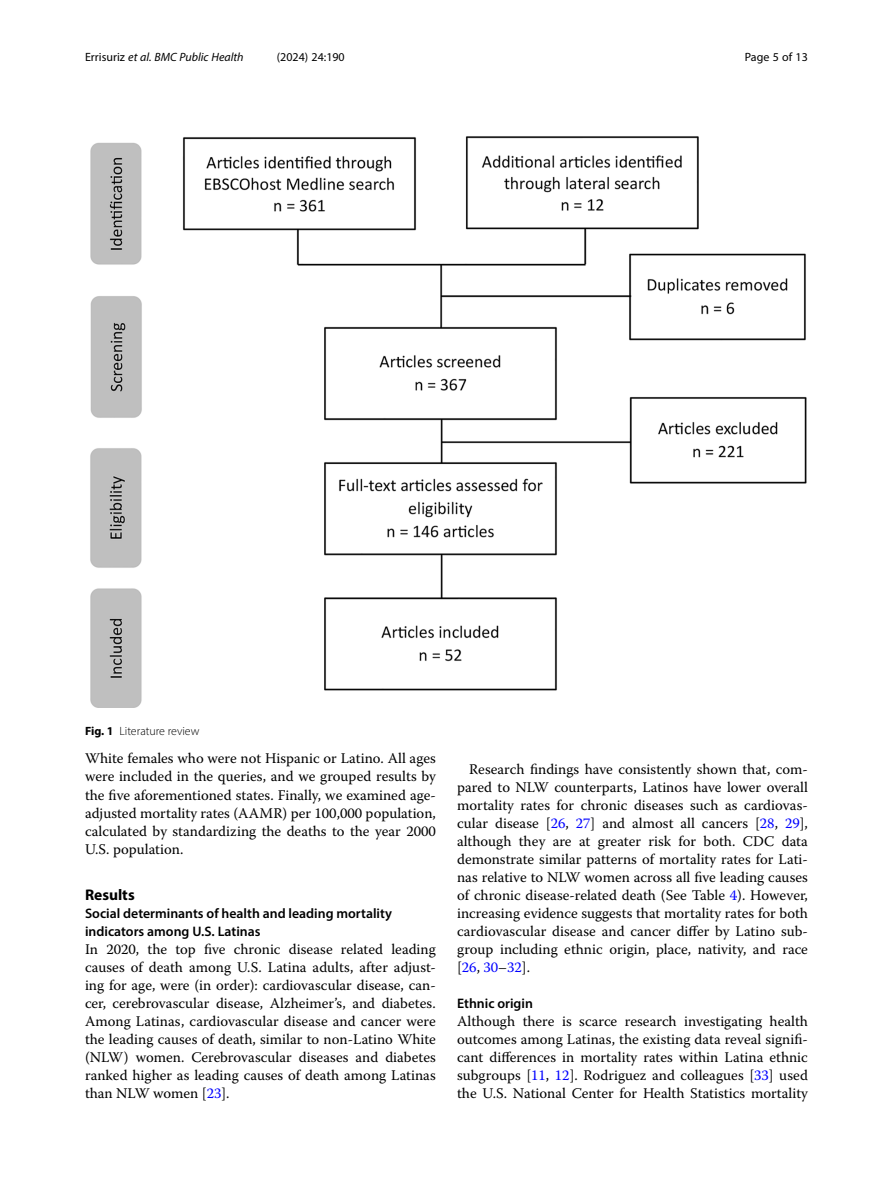
<style>
.page{position:relative;width:893px;height:1191px;background:#fff}
.page>*{position:absolute;margin:0;border:0;box-sizing:border-box;transform-origin:0 0}
.Head_1{font:700 15.45px "Myriad Pro";color:#000}
.Body_Text{font:14.7px/18px "Warnock Pro";color:#000;text-align:justify}
.Body_Text_Indent{font:14.7px/18px "Warnock Pro";color:#000;text-align:justify}
.Formalpara_RuninHead{font:14.7px/18px "Warnock Pro";color:#000;text-align:justify}
.Head_2_After_1{font:600 13.8px/18px "Myriad Pro";color:#000}
.Head_2{font:600 13.8px "Myriad Pro";color:#000}
.t1{font:italic 12px "Myriad Pro";color:#000}
.t2{font:12px "Myriad Pro";color:#000}
.Figure_Caption{font:300 12px "Myriad Pro";color:#000}
.s1{font-style:normal}
.s2{font-weight:700}
.s3{color:#00f}
</style>
<div class="page">
<img style="left:90px;top:136px;width:717px;height:571px">
<p class="t1" style="left:85px;top:50px;width:160px"><span class="s1">Errisuriz</span> et al. BMC Public Health</p>
<p class="t2" style="left:277px;top:50px;width:70px">(2024) 24:190</p>
<p class="t2" style="left:745px;top:50px;width:65px">Page 5 of 13</p>
<p class="Figure_Caption" style="left:85px;top:723px;width:116px"><span class="s2">Fig. 1</span> Literature review</p>
<p class="Formalpara_RuninHead" style="left:85px;top:749px;width:352px">White females who were not Hispanic or Latino. All ages were included in the queries, and we grouped results by the five aforementioned states. Finally, we examined age&shy;adjusted mortality rates (AAMR) per 100,000 population, calculated by standardizing the deaths to the year 2000<br>U.S. population.</p>
<p class="Head_1" style="left:85px;top:885px;width:51px">Results</p>
<p class="Head_2_After_1" style="left:85px;top:904px;width:308px">Social determinants of health and leading mortality indicators among U.S. Latinas</p>
<p class="Body_Text" style="left:85px;top:940px;width:352px">In 2020, the top five chronic disease related leading causes of death among U.S. Latina adults, after adjust&shy;ing for age, were (in order): cardiovascular disease, can&shy;cer, cerebrovascular disease, Alzheimer’s, and diabetes.<br>Among Latinas, cardiovascular disease and cancer were the leading causes of death, similar to non-Latino White (NLW) women. Cerebrovascular diseases and diabetes ranked higher as leading causes of death among Latinas than NLW women [<span class="s3">23</span>].</p>
<p class="Body_Text_Indent" style="left:457px;top:760px;width:352px;text-indent:12px">Research findings have consistently shown that, com&shy;pared to NLW counterparts, Latinos have lower overall mortality rates for chronic diseases such as cardiovas&shy;cular disease [<span class="s3">26</span>, <span class="s3">27</span>] and almost all cancers [<span class="s3">28</span>, <span class="s3">29</span>], although they are at greater risk for both. CDC data demonstrate similar patterns of mortality rates for Lati&shy;nas relative to NLW women across all five leading causes of chronic disease-related death (See Table <span class="s3">4</span>). However, increasing evidence suggests that mortality rates for both cardiovascular disease and cancer differ by Latino sub&shy;group including ethnic origin, place, nativity, and race [<span class="s3">26</span>, <span class="s3">30</span>–<span class="s3">32</span>].</p>
<p class="Head_2" style="left:457px;top:995px;width:77px">Ethnic origin</p>
<p class="Body_Text" style="left:457px;top:1012px;width:352px">Although there is scarce research investigating health outcomes among Latinas, the existing data reveal signifi&shy;cant differences in mortality rates within Latina ethnic subgroups [<span class="s3">11</span>, <span class="s3">12</span>]. Rodriguez and colleagues [<span class="s3">33</span>] used the U.S. National Center for Health Statistics mortality</p>
</div>
